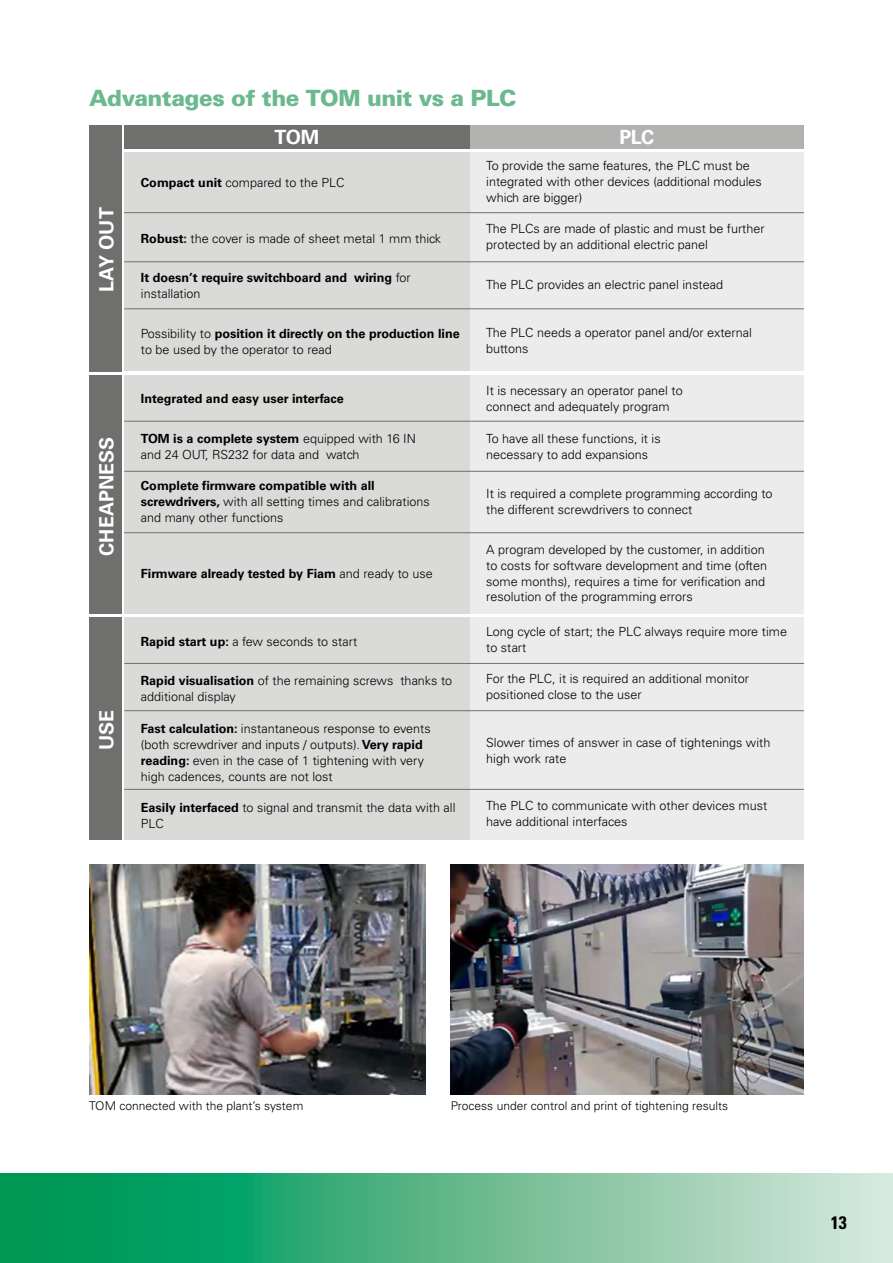
<style>
.page{position:relative;width:893px;height:1263px;background:#fff}
.page>*{position:absolute;margin:0;border:0;box-sizing:border-box;transform-origin:0 0}
.t1{font:900 22.35px "Univers LT Std";letter-spacing:-.025em;color:#6bb98e}
.t2{font:700 19.65px "Univers LT Std";color:#fff}
.t3{font:700 condensed 18px "Univers LT Std";color:#000}
.t4{font:300 12.6px/15.9px "Univers LT Std";color:#000}
.t5{font:700 12.6px/15.9px "Univers LT Std";color:#000}
.t6{font:300 12px "Univers LT Std";color:#000}
.s1{font-weight:700}
.s2{font-weight:300}
</style>
<div class="page">
<svg style="left:0;top:1174px;width:893px;height:89px;background:#5ab88d"></svg>
<img style="left:89px;top:865px;width:336px;height:229px">
<img style="left:451px;top:865px;width:353px;height:229px">
<div style="left:89px;top:125px;width:33px;height:246px;background:#6f6f6e"></div>
<div style="left:89px;top:375px;width:33px;height:238px;background:#6f6f6e"></div>
<div style="left:89px;top:617px;width:33px;height:222px;background:#6f6f6e"></div>
<div style="left:124px;top:153px;width:346px;height:218px;background:#dadad9"></div>
<div style="left:124px;top:375px;width:346px;height:238px;background:#dadad9"></div>
<div style="left:124px;top:617px;width:346px;height:222px;background:#dadad9"></div>
<div style="left:470px;top:153px;width:334px;height:218px;background:#ececec"></div>
<div style="left:470px;top:375px;width:334px;height:238px;background:#ececec"></div>
<div style="left:470px;top:617px;width:334px;height:222px;background:#ececec"></div>
<div style="left:124px;top:125px;width:346px;height:24px;background:#6f6f6e"></div>
<div style="left:470px;top:125px;width:334px;height:24px;background:#b2b2b1"></div>
<hr style="left:124px;top:212px;width:680px;height:1px;background:#6f6f6e">
<hr style="left:124px;top:262px;width:680px;height:1px;background:#6f6f6e">
<hr style="left:124px;top:309px;width:680px;height:1px;background:#6f6f6e">
<hr style="left:124px;top:421px;width:680px;height:1px;background:#6f6f6e">
<hr style="left:124px;top:471px;width:680px;height:1px;background:#6f6f6e">
<hr style="left:124px;top:532px;width:680px;height:1px;background:#6f6f6e">
<hr style="left:124px;top:663px;width:680px;height:1px;background:#6f6f6e">
<hr style="left:124px;top:710px;width:680px;height:1px;background:#6f6f6e">
<hr style="left:124px;top:789px;width:680px;height:1px;background:#6f6f6e">
<h1 class="t1" style="left:89px;top:83px;width:429px">Advantages of the TOM unit vs a PLC</h1>
<h2 class="t2" style="left:95px;top:292px;width:85px;rotate:-90deg">lay out</h2>
<h2 class="t2" style="left:95px;top:556px;width:121px;rotate:-90deg">CHEAPNESS</h2>
<h2 class="t2" style="left:95px;top:750px;width:42px;rotate:-90deg">USE</h2>
<h2 class="t2" style="left:275px;top:125px;width:46px">TOM</h2>
<h2 class="t2" style="left:620px;top:125px;width:36px">PLC</h2>
<p class="t4" style="left:141px;top:175px;width:205px"><span class="s1">Compact unit</span> compared to the PLC</p>
<p class="t4" style="left:141px;top:230px;width:302px"><span class="s1">Robust:</span> the cover is made of sheet metal 1 mm thick</p>
<p class="t5" style="left:141px;top:270px;width:271px">It doesn’t require switchboard and wiring <span class="s2">for installation</span></p>
<p class="t4" style="left:141px;top:326px;width:320px">Possibility to <span class="s1">position it directly on the production line </span>to be used by the operator to read</p>
<p class="t5" style="left:141px;top:391px;width:204px">Integrated and easy user interface</p>
<p class="t4" style="left:141px;top:430px;width:276px"><span class="s1">TOM is a complete system</span> equipped with 16 IN and 24 OUT, RS232 for data and watch</p>
<p class="t4" style="left:141px;top:478px;width:290px"><span class="s1">Complete firmware compatible with all screwdrivers,</span> with all setting times and calibrations and many other functions</p>
<p class="t5" style="left:141px;top:565px;width:293px">Firmware already tested by Fiam <span class="s2">and ready to use</span></p>
<p class="t4" style="left:141px;top:633px;width:218px"><span class="s1">Rapid start up:</span> a few seconds to start</p>
<p class="t4" style="left:141px;top:673px;width:313px"><span class="s1">Rapid visualisation</span> of the remaining screws thanks to additional display</p>
<p class="t4" style="left:141px;top:720px;width:291px"><span class="s1">Fast calculation:</span> instantaneous response to events (both screwdriver and inputs / outputs). <span class="s1">Very rapid reading:</span> even in the case of 1 tightening with very high cadences, counts are not lost</p>
<p class="t4" style="left:141px;top:800px;width:316px"><span class="s1">Easily interfaced</span> to signal and transmit the data with all<br>PLC</p>
<p class="t4" style="left:486px;top:157px;width:277px">To provide the same features, the PLC must be integrated with other devices (additional modules which are bigger)</p>
<p class="t4" style="left:486px;top:221px;width:280px">The PLCs are made of plastic and must be further protected by an additional electric panel</p>
<p class="t4" style="left:486px;top:277px;width:238px">The PLC provides an electric panel instead</p>
<p class="t4" style="left:486px;top:324px;width:267px">The PLC needs a operator panel and/or external buttons</p>
<p class="t4" style="left:486px;top:383px;width:198px">It is necessary an operator panel to connect and adequately program</p>
<p class="t4" style="left:486px;top:430px;width:176px">To have all these functions, it is necessary to add expansions</p>
<p class="t4" style="left:486px;top:486px;width:288px">It is required a complete programming according to the different screwdrivers to connect</p>
<p class="t4" style="left:486px;top:541px;width:282px">A program developed by the customer, in addition to costs for software development and time (often some months), requires a time for verification and resolution of the programming errors</p>
<p class="t4" style="left:486px;top:623px;width:302px">Long cycle of start; the PLC always require more time to start</p>
<p class="t4" style="left:486px;top:671px;width:264px">For the PLC, it is required an additional monitor positioned close to the user</p>
<p class="t4" style="left:486px;top:734px;width:286px">Slower times of answer in case of tightenings with high work rate</p>
<p class="t4" style="left:486px;top:798px;width:283px">The PLC to communicate with other devices must have additional interfaces</p>
<p class="t6" style="left:89px;top:1098px;width:216px">TOM connected with the plant’s system</p>
<p class="t6" style="left:451px;top:1098px;width:279px">Process under control and print of tightening results</p>
<h3 class="t3" style="left:831px;top:1212px;width:17px">13</h3>
</div>
